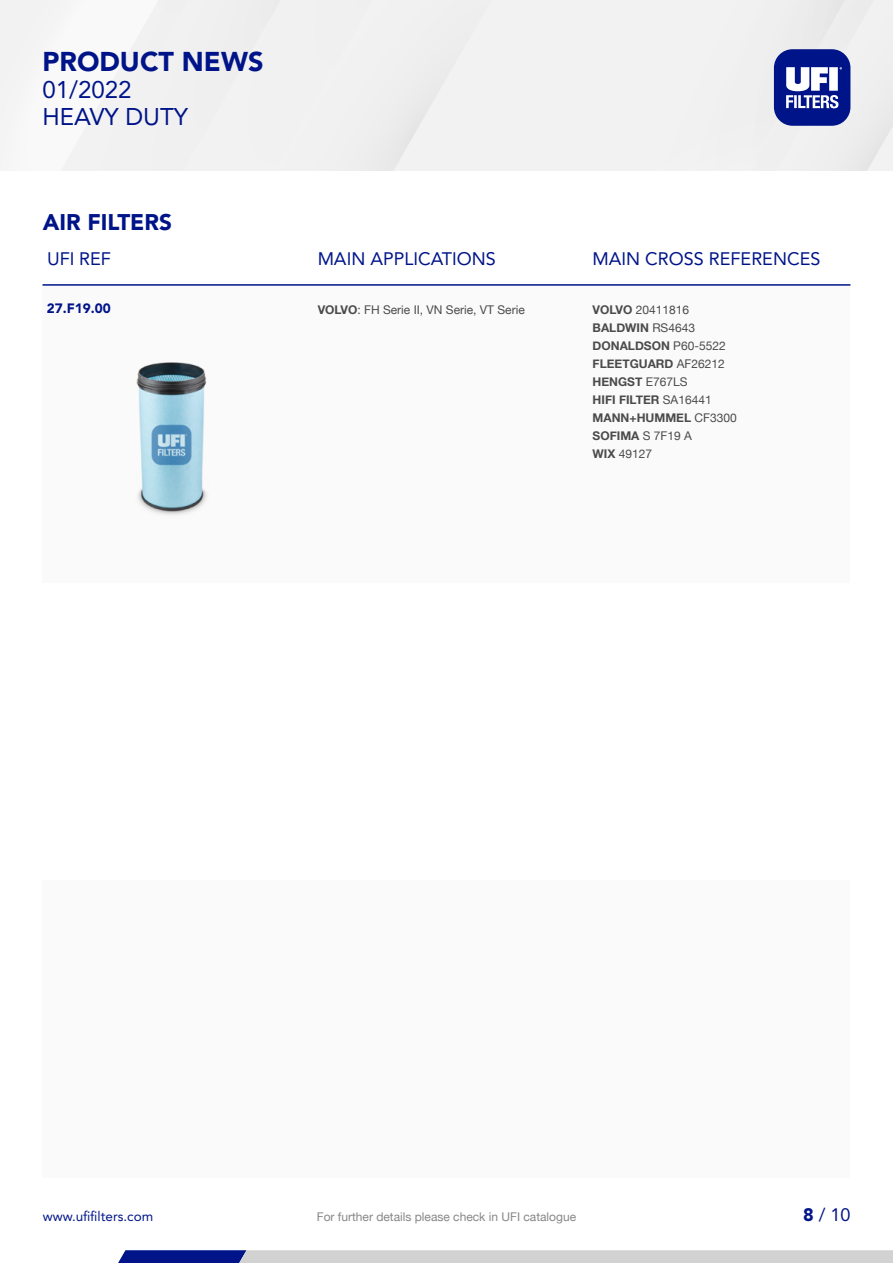
<style>
.page{position:relative;width:893px;height:1263px;background:#fff}
.page>*{position:absolute;margin:0;border:0;box-sizing:border-box;transform-origin:0 0}
.t1{font:900 27px "Avenir LT Std";color:#001489}
.t2{font:24px/27px "Avenir LT Std";color:#001489}
.t3{font:900 22.5px "Avenir LT Std";color:#001489}
.t4{font:18px "Avenir LT Std";color:#001489}
.t5{font:13.5px "Avenir LT Std";color:#001489}
.t6{font:900 13.5px "Avenir LT Std";color:#001489}
.t7{font:700 12px/18px "Helvetica Neue";color:#4b4b4b}
.t8{font:12px "Helvetica Neue";color:#878787}
.t9{font:12px "Helvetica Neue";color:#4b4b4b}
.s1{font-weight:700}
.s2{font-weight:400}
.s3{font-weight:900}
</style>
<div class="page">
<div style="left:43px;top:880px;width:807px;height:298px;background:#f5f5f5"></div>
<div style="left:43px;top:285px;width:807px;height:298px;background:#f5f5f5"></div>
<img style="left:136px;top:362px;width:71px;height:152px">
<svg style="left:774px;top:49px;width:76px;height:77px"></svg>
<svg style="left:118px;top:1250px;width:775px;height:13px"></svg>
<hr style="left:43px;top:284px;width:807px;height:2px;background:#001489">
<h1 class="t1" style="left:43px;top:45px;width:222px">PRODUCT NEWS</h1>
<h2 class="t2" style="left:43px;top:76px;width:147px">01/2022<br>HEAVY DUTY</h2>
<h3 class="t3" style="left:43px;top:208px;width:131px">AIR FILTERS</h3>
<h3 class="t4" style="left:47px;top:248px;width:65px">UFI REF</h3>
<p class="t6" style="left:47px;top:300px;width:65px">27.F19.00</p>
<h3 class="t4" style="left:318px;top:248px;width:180px">MAIN APPLICATIONS</h3>
<h3 class="t4" style="left:593px;top:248px;width:229px">MAIN CROSS REFERENCES</h3>
<p class="t9" style="left:318px;top:301px;width:209px"><span class="s1">VOLVO</span>: FH Serie II, VN Serie, VT Serie</p>
<p class="t7" style="left:593px;top:301px;width:146px">VOLVO <span class="s2">20411816<br></span>BALDWIN <span class="s2">RS4643<br></span>DONALDSON <span class="s2">P60-5522<br></span>FLEETGUARD <span class="s2">AF26212<br></span>HENGST <span class="s2">E767LS<br></span>HIFI FILTER <span class="s2">SA16441<br></span>MANN+HUMMEL <span class="s2">CF3300<br></span>SOFIMA <span class="s2">S 7F19 A<br></span>WIX <span class="s2">49127</span></p>
<p class="t5" style="left:43px;top:1208px;width:112px">www.ufifilters.com</p>
<p class="t8" style="left:317px;top:1208px;width:261px">For further details please check in UFI catalogue</p>
<h3 class="t4" style="left:803px;top:1204px;width:49px"><span class="s3">8</span> / 10</h3>
</div>
